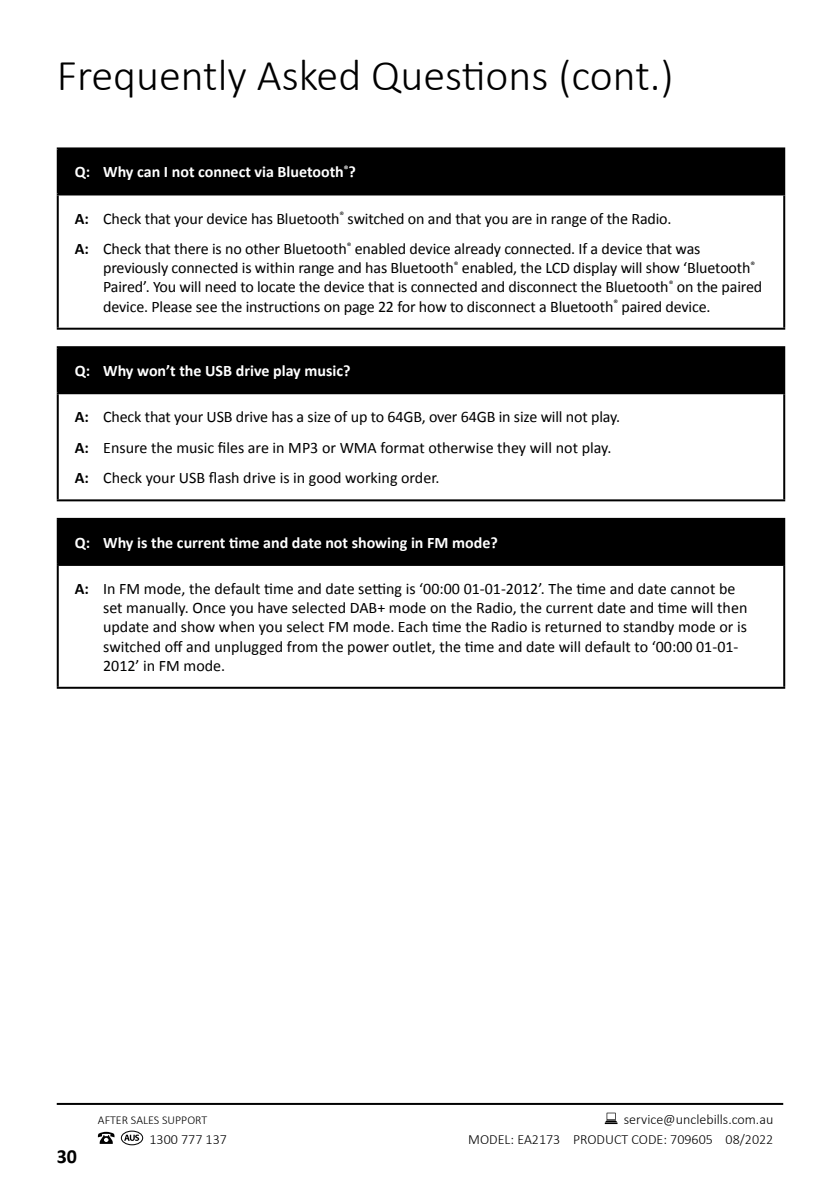
<style>
.page{position:relative;width:840px;height:1191px;background:#fff}
.page>*{position:absolute;margin:0;border:0;box-sizing:border-box;transform-origin:0 0}
.t1{font:300 44px "Calibri";color:#000}
.t2{font:700 20px "Calibri";color:#000}
.t3{font:16px/30.6px "Calibri";letter-spacing:-.01em;color:#000}
.t4{font:16px/19.2px "Calibri";color:#000101}
.t5{font:700 16px "Calibri";color:#fff}
.t6{font:300 14px/19.6px "Calibri";color:#000;text-align:right}
.t7{font:300 12px "Calibri";color:#000}
.s1{font-weight:700;color:#000101}
.s2{color:#000101}
.s3{font-weight:700}
.s4{color:#000}
</style>
<div class="page">
<hr style="left:57px;top:1103px;width:725px;height:2px;background:#000">
<svg style="left:98px;top:1131px;width:16px;height:12px"></svg>
<div style="left:121px;top:1130px;width:22px;height:15px;border:1px solid #000;border-radius:50%"></div>
<svg style="left:124px;top:1134px;width:15px;height:6px"></svg>
<svg style="left:604px;top:1112px;width:13px;height:12px"></svg>
<div style="left:58px;top:148px;width:725px;height:46px;background:#000"></div>
<hr style="left:57px;top:147px;width:727px;height:2px;background:#000">
<hr style="left:57px;top:149px;width:2px;height:44px;background:#000">
<hr style="left:782px;top:149px;width:2px;height:44px;background:#000">
<hr style="left:57px;top:193px;width:727px;height:2px;background:#000">
<hr style="left:57px;top:195px;width:2px;height:133px;background:#000">
<hr style="left:782px;top:195px;width:2px;height:133px;background:#000">
<hr style="left:57px;top:328px;width:727px;height:2px;background:#000">
<div style="left:58px;top:347px;width:725px;height:46px;background:#000"></div>
<hr style="left:57px;top:346px;width:727px;height:2px;background:#000">
<hr style="left:57px;top:348px;width:2px;height:44px;background:#000">
<hr style="left:782px;top:348px;width:2px;height:44px;background:#000">
<hr style="left:57px;top:392px;width:727px;height:2px;background:#000">
<hr style="left:57px;top:394px;width:2px;height:105px;background:#000">
<hr style="left:782px;top:394px;width:2px;height:105px;background:#000">
<hr style="left:57px;top:499px;width:727px;height:2px;background:#000">
<div style="left:58px;top:519px;width:725px;height:46px;background:#000"></div>
<hr style="left:57px;top:518px;width:727px;height:2px;background:#000">
<hr style="left:57px;top:520px;width:2px;height:44px;background:#000">
<hr style="left:782px;top:520px;width:2px;height:44px;background:#000">
<hr style="left:57px;top:564px;width:727px;height:2px;background:#000">
<hr style="left:57px;top:566px;width:2px;height:121px;background:#000">
<hr style="left:782px;top:566px;width:2px;height:121px;background:#000">
<hr style="left:57px;top:687px;width:727px;height:2px;background:#000">
<h1 class="t1" style="left:57px;top:48px;width:618px">Frequently Asked Questions (cont.)</h1>
<p class="t5" style="left:75px;top:161px;width:282px">Q: Why can I not connect via Bluetooth<sup>®</sup>?</p>
<p class="t3" style="left:75px;top:202px;width:626px"><span class="s1">A:</span> <span class="s2">Check that your device has Bluetooth</span><sup>®</sup> <span class="s2">switched on and that you are in range of the Radio.<br></span><span class="s1">A:</span> Check that there is no other Bluetooth<sup>®</sup> enabled device already connected. If a device that was</p>
<p class="t3" style="left:103px;top:258px;width:660px;line-height:19.2px">previously connected is within range and has Bluetooth<sup>®</sup> enabled, the LCD display will show ‘Bluetooth<sup>®<br></sup>Paired<span class="s2">’</span>. You will need to locate the device that is connected and disconnect the Bluetooth<sup>®</sup> on the paired device. Please see the instructions on page 22 for how to disconnect a Bluetooth<sup>®</sup> paired device.</p>
<p class="t5" style="left:75px;top:359px;width:277px">Q: Why won’t the USB drive play music?</p>
<p class="t3" style="left:75px;top:401px;width:546px"><span class="s1">A:</span> <span class="s2">Check that your USB drive has a size of up to 64GB, over 64GB in size will not play.<br></span><span class="s1">A:</span> Ensure the music files are in MP3 or WMA format otherwise they will not play.<br><span class="s1">A:</span> Check your USB flash drive is in good working order.</p>
<p class="t5" style="left:75px;top:531px;width:424px">Q: Why is the current time and date not showing in FM mode?</p>
<p class="t4" style="left:103px;top:578px;width:645px;text-indent:-28px"><span class="s3">A:</span> In FM mode, the default time and date setting is <span class="s4">‘</span>00:00 01-01-2012’. The time and date cannot be set manually. Once you have selected DAB+ mode on the Radio, the current date and time will then update and show when you select FM mode. Each time the Radio is returned to standby mode or is switched off and unplugged from the power outlet, the time and date will default to <span class="s4">‘</span>00:00 01-01- 2012’ in FM mode.</p>
<p class="t2" style="left:57px;top:1141px;width:22px">30</p>
<p class="t7" style="left:98px;top:1112px;width:111px">AFTER SALES SUPPORT</p>
<p class="t6" style="left:149px;top:1129px;width:79px">1300 777 137</p>
<p class="t6" style="left:468px;top:1109px;width:306px">service@unclebills.com.au<br>MODEL: EA2173 PRODUCT CODE: 709605 08/2022</p>
</div>
